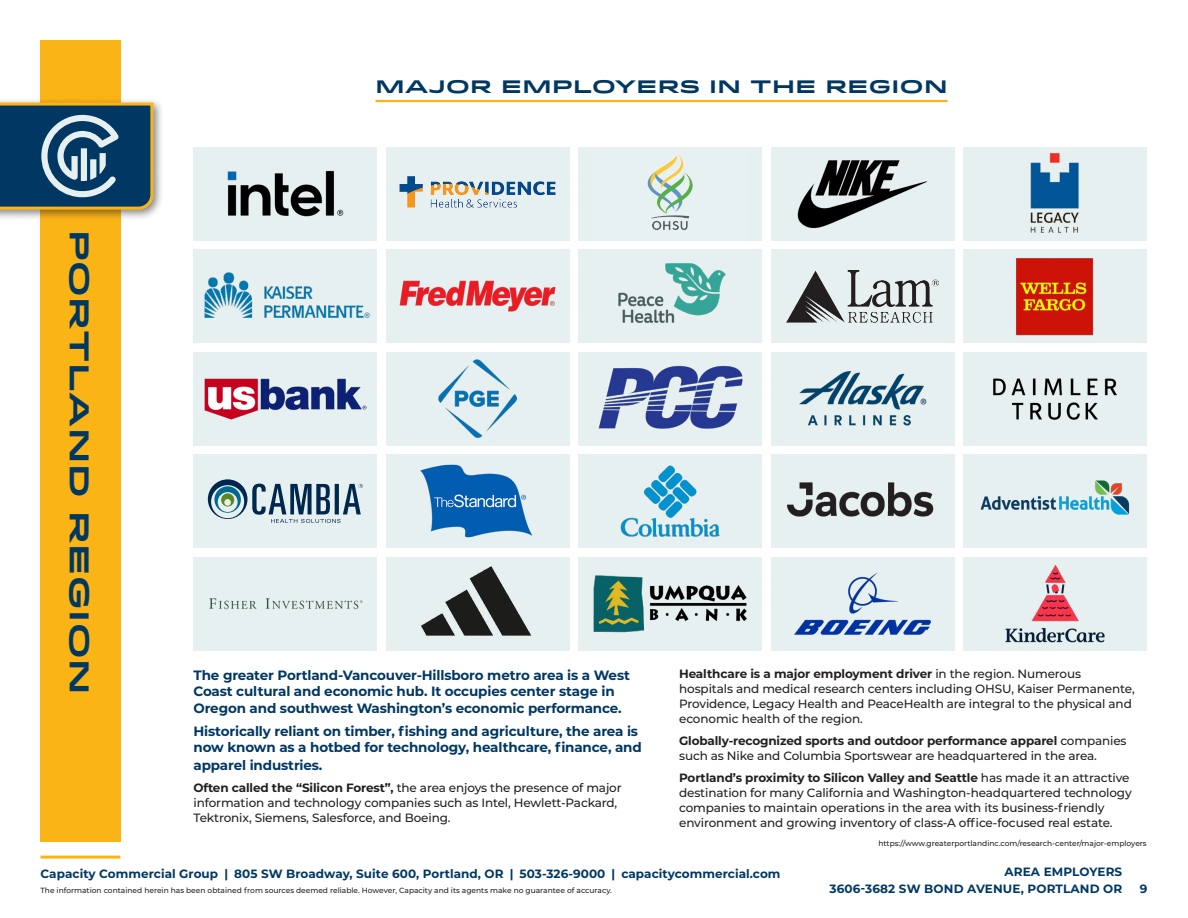
<style>
.page{position:relative;width:1188px;height:918px;background:#fff}
.page>*{position:absolute;margin:0;border:0;box-sizing:border-box;transform-origin:0 0}
.Heading__Blue{font:700 27px "Idlewild";letter-spacing:.025em;color:#003863}
.Heading_2{font:700 18px "Idlewild";letter-spacing:.025em;color:#003863}
.Body{font:700 13.5px/16.5px "Montserrat";letter-spacing:-.01em;color:#003863}
.Body-2{font:500 12px/15px "Montserrat";letter-spacing:-.01em;color:#231f20}
.Section_Title{font:700 12px "Montserrat";letter-spacing:.005em;color:#003863}
.Disclaimer{font:500 7.5px "Montserrat";color:#231f20}
.s1{font-weight:700}
</style>
<div class="page">
<div style="left:40px;top:40px;width:81px;height:802px;background:#fbb416"></div>
<div style="left:963px;top:557px;width:184px;height:94px;background:#e7f0f1"></div>
<img style="left:1005px;top:565px;width:100px;height:78px">
<div style="left:771px;top:557px;width:183px;height:94px;background:#e7f0f1"></div>
<img style="left:794px;top:572px;width:137px;height:63px">
<div style="left:578px;top:557px;width:184px;height:94px;background:#e7f0f1"></div>
<img style="left:593px;top:575px;width:154px;height:58px">
<div style="left:386px;top:557px;width:184px;height:94px;background:#e7f0f1"></div>
<img style="left:420px;top:566px;width:112px;height:70px">
<div style="left:194px;top:557px;width:183px;height:94px;background:#e7f0f1"></div>
<img style="left:209px;top:598px;width:154px;height:12px">
<div style="left:963px;top:454px;width:184px;height:94px;background:#e7f0f1"></div>
<img style="left:980px;top:480px;width:150px;height:34px">
<div style="left:771px;top:454px;width:183px;height:94px;background:#e7f0f1"></div>
<img style="left:787px;top:482px;width:147px;height:35px">
<div style="left:578px;top:454px;width:184px;height:94px;background:#e7f0f1"></div>
<img style="left:620px;top:465px;width:100px;height:72px">
<div style="left:386px;top:454px;width:184px;height:94px;background:#e7f0f1"></div>
<img style="left:420px;top:465px;width:113px;height:72px">
<div style="left:194px;top:454px;width:183px;height:94px;background:#e7f0f1"></div>
<svg style="left:208px;top:479px;width:155px;height:44px"></svg>
<div style="left:963px;top:352px;width:184px;height:94px;background:#e7f0f1"></div>
<img style="left:993px;top:378px;width:124px;height:42px">
<div style="left:771px;top:352px;width:183px;height:94px;background:#e7f0f1"></div>
<img style="left:799px;top:371px;width:128px;height:55px">
<div style="left:578px;top:352px;width:184px;height:94px;background:#e7f0f1"></div>
<img style="left:598px;top:365px;width:145px;height:64px">
<div style="left:386px;top:352px;width:184px;height:94px;background:#e7f0f1"></div>
<img style="left:439px;top:360px;width:78px;height:78px">
<div style="left:194px;top:352px;width:183px;height:94px;background:#e7f0f1"></div>
<img style="left:205px;top:378px;width:161px;height:42px">
<div style="left:963px;top:249px;width:184px;height:94px;background:#e7f0f1"></div>
<img style="left:1016px;top:258px;width:78px;height:77px">
<div style="left:771px;top:249px;width:183px;height:94px;background:#e7f0f1"></div>
<img style="left:786px;top:270px;width:153px;height:52px">
<div style="left:578px;top:249px;width:184px;height:94px;background:#e7f0f1"></div>
<img style="left:618px;top:263px;width:108px;height:60px">
<div style="left:386px;top:249px;width:184px;height:94px;background:#e7f0f1"></div>
<img style="left:400px;top:281px;width:156px;height:30px">
<div style="left:194px;top:249px;width:183px;height:94px;background:#e7f0f1"></div>
<img style="left:204px;top:272px;width:166px;height:46px">
<div style="left:963px;top:147px;width:184px;height:94px;background:#e7f0f1"></div>
<img style="left:1030px;top:153px;width:49px;height:80px">
<div style="left:771px;top:147px;width:183px;height:94px;background:#e7f0f1"></div>
<img style="left:798px;top:160px;width:129px;height:69px">
<div style="left:578px;top:147px;width:184px;height:94px;background:#e7f0f1"></div>
<img style="left:647px;top:153px;width:46px;height:77px">
<div style="left:386px;top:147px;width:184px;height:94px;background:#e7f0f1"></div>
<img style="left:400px;top:176px;width:156px;height:32px">
<div style="left:194px;top:147px;width:183px;height:94px;background:#e7f0f1"></div>
<img style="left:227px;top:170px;width:117px;height:47px">
<hr style="left:376px;top:100px;width:571px;height:2px;background:#fbb416">
<hr style="left:40px;top:856px;width:80px;height:3px;background:#fbb416">
<div style="left:0;top:97px;width:164px;height:124px;background:#231f20;opacity:.55"></div>
<svg style="left:0;top:101px;width:155px;height:110px"></svg>
<p class="Heading__Blue" style="left:100px;top:230px;width:466px;rotate:90deg">PORTLAND REGION</p>
<p class="Heading_2" style="left:375px;top:73px;width:574px">MAJOR EMPLOYERS IN THE REGION</p>
<p class="Body" style="left:194px;top:666px;width:438px">The greater Portland-Vancouver-Hillsboro metro area is a West<br>Coast cultural and economic hub. It occupies center stage in<br>Oregon and southwest Washington’s economic performance.</p>
<p class="Body" style="left:194px;top:722px;width:450px">Historically reliant on timber, fishing and agriculture, the area is now known as a hotbed for technology, healthcare, finance, and</p>
<p class="Body" style="left:194px;top:757px;width:131px">apparel industries.</p>
<p class="Body-2" style="left:194px;top:780px;width:430px"><span class="s1">Often called the “Silicon Forest”,</span> the area enjoys the presence of major information and technology companies such as Intel, Hewlett-Packard,<br>Tektronix, Siemens, Salesforce, and Boeing.</p>
<p class="Body-2" style="left:679px;top:666px;width:457px"><span class="s1">Healthcare is a major employment driver</span> in the region. Numerous hospitals and medical research centers including OHSU, Kaiser Permanente, Providence, Legacy Health and PeaceHealth are integral to the physical and economic health of the region.</p>
<p class="Body-2" style="left:679px;top:733px;width:449px"><span class="s1">Globally-recognized sports and outdoor performance apparel</span> companies such as Nike and Columbia Sportswear are headquartered in the area.</p>
<p class="Body-2" style="left:679px;top:769px;width:454px"><span class="s1">Portland’s proximity to Silicon Valley and Seattle</span> has made it an attractive destination for many California and Washington-headquartered technology companies to maintain operations in the area with its business-friendly environment and growing inventory of class-A office-focused real estate.</p>
<p class="Disclaimer" style="left:878px;top:838px;width:270px">https://www.greaterportlandinc.com/research-center/major-employers</p>
<p class="Section_Title" style="left:1004px;top:863px;width:119px">AREA EMPLOYERS</p>
<p class="Section_Title" style="left:40px;top:865px;width:742px">Capacity Commercial Group | 805 SW Broadway, Suite 600, Portland, OR | 503-326-9000 | capacitycommercial.com</p>
<p class="Disclaimer" style="left:40px;top:885px;width:573px">The information contained herein has been obtained from sources deemed reliable. However, Capacity and its agents make no guarantee of accuracy.</p>
<p class="Section_Title" style="left:1140px;top:880px;width:9px">9</p>
<p class="Section_Title" style="left:829px;top:880px;width:294px">3606-3682 SW BOND AVENUE, PORTLAND OR</p>
</div>
